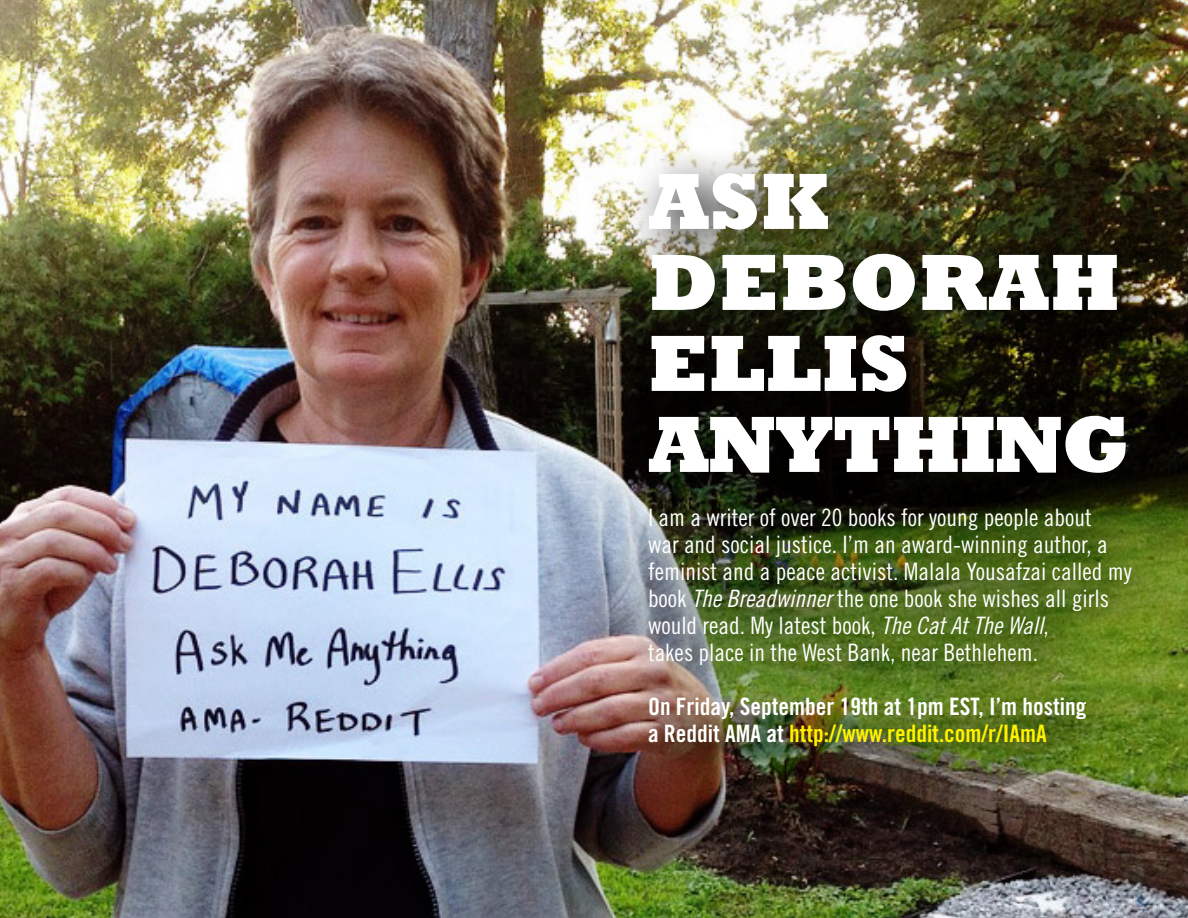
<style>
.page{position:relative;width:1188px;height:918px;background:#fff}
.page>*{position:absolute;margin:0;border:0;box-sizing:border-box;transform-origin:0 0}
.t1{font:800 81px/81px "Rockwell";color:#fff}
.t2{font:24px/27px "Trade Gothic Cond Eighteen";color:#fff}
.t3{font:24px/27px "Trade Gothic Bold Cond Twenty";color:#fff}
.s1{font-family:"Trade Gothic Cond Eighteen Obl"}
.s2{color:#fff200}
</style>
<div class="page">
<img style="left:0;top:0;width:1188px;height:918px">
<div style="left:623px;top:146px;width:553px;height:643px;background:#000;opacity:.75"></div>
<h1 class="t1" style="left:648px;top:159px;width:483px">ASK<br>DEBORAH<br>ELLIS<br>ANYTHING</h1>
<p class="t2" style="left:648px;top:504px;width:485px">I am a writer of over 20 books for young people about<br>war and social justice. I’m an award-winning author, a feminist and a peace activist. Malala Yousafzai called my book <span class="s1">The Breadwinner</span> the one book she wishes all girls would read. My latest book, <span class="s1">The Cat At The Wall</span>,<br>takes place in the West Bank, near Bethlehem.</p>
<p class="t3" style="left:648px;top:693px;width:440px">On Friday, September 19th at 1pm EST, I’m hosting a Reddit AMA at <span class="s2">http://www.reddit.com/r/IAmA</span></p>
</div>
